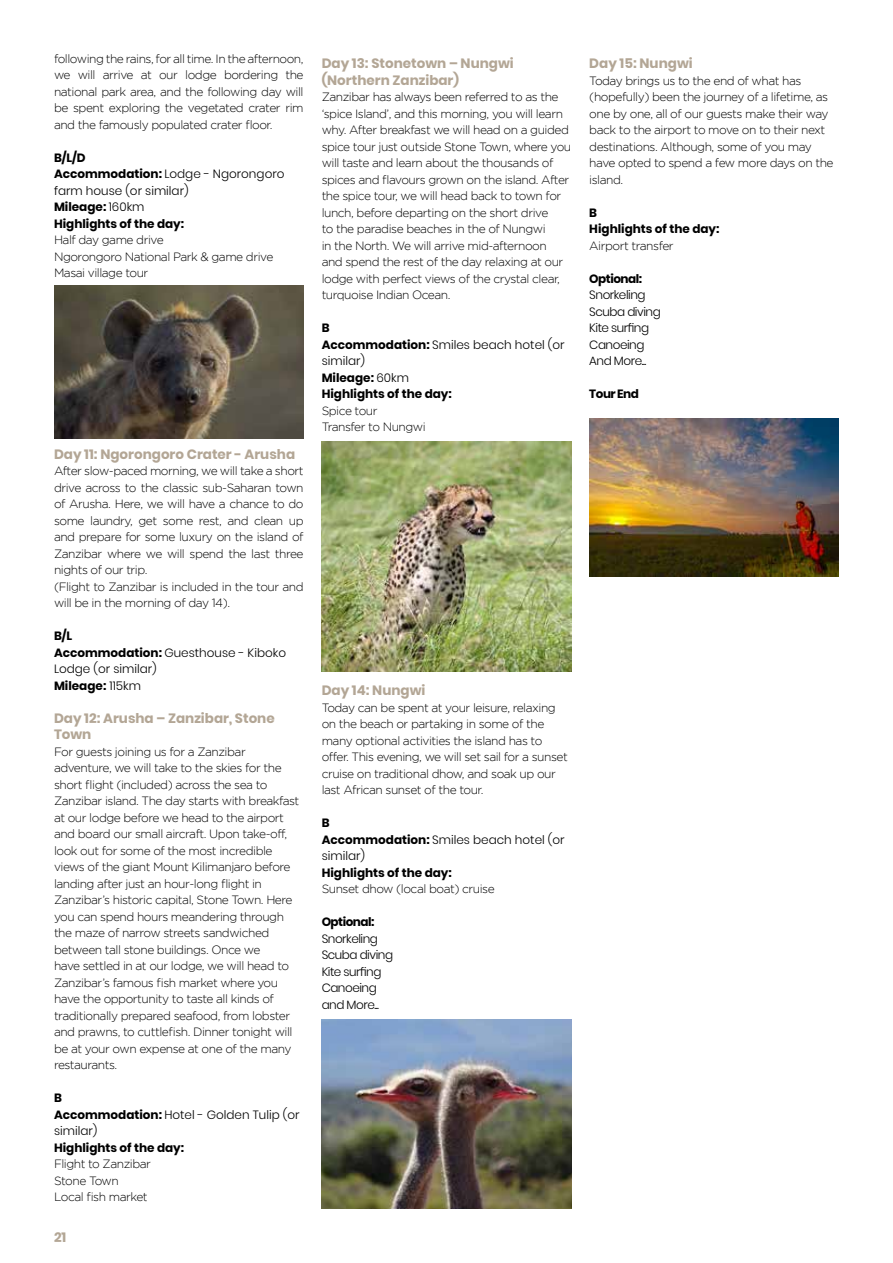
<style>
.page{position:relative;width:893px;height:1263px;background:#fff}
.page>*{position:absolute;margin:0;border:0;box-sizing:border-box;transform-origin:0 0}
.t1{font:700 13.5px/16.5px "Poppins";color:#b3a695}
.t2{font:300 12px/16.5px "Gotham";letter-spacing:-.04em;color:#000}
.t3{font:700 12px/16.5px "Poppins";color:#000}
.t4{font:300 12px/16.5px "Poppins";color:#000}
.t5{font:300 12px/16.5px "Poppins";letter-spacing:-.04em;color:#000}
.t6{font:700 12px "Poppins";letter-spacing:-.04em;color:#000}
.s1{font-weight:300}
.s2{font-weight:700}
</style>
<div class="page">
<img style="left:322px;top:1019px;width:249px;height:190px">
<img style="left:54px;top:286px;width:250px;height:153px">
<img style="left:589px;top:418px;width:250px;height:159px">
<img style="left:322px;top:442px;width:249px;height:230px">
<p class="t2" style="left:54px;top:50px;width:251px;text-align:justify">following the rains, for all time. In the afternoon, we will arrive at our lodge bordering the national park area, and the following day will be spent exploring the vegetated crater rim and the famously populated crater floor.</p>
<p class="t3" style="left:54px;top:149px;width:232px">B/L/D<br>Accommodation: <span class="s1">Lodge - Ngorongoro farm house (or similar)<br></span>Mileage: <span class="s1">160km<br></span>Highlights of the day:</p>
<p class="t2" style="left:54px;top:231px;width:221px">Half day game drive<br>Ngorongoro National Park &amp; game drive<br>Masai village tour</p>
<p class="t1" style="left:54px;top:446px;width:243px">Day 11: Ngorongoro Crater - Arusha</p>
<p class="t2" style="left:54px;top:462px;width:251px">After slow-paced morning, we will take a short drive across to the classic sub-Saharan town of Arusha. Here, we will have a chance to do some laundry, get some rest, and clean up and prepare for some luxury on the island of Zanzibar where we will spend the last three nights of our trip.<br>(Flight to Zanzibar is included in the tour and will be in the morning of day 14).</p>
<p class="t4" style="left:54px;top:628px;width:234px"><span class="s2">B/L<br>Accommodation:</span> Guesthouse - Kiboko<br>Lodge (or similar)<br><span class="s2">Mileage:</span> 115km</p>
<p class="t1" style="left:54px;top:710px;width:222px">Day 12: Arusha – Zanzibar, Stone<br>Town</p>
<p class="t2" style="left:54px;top:743px;width:247px">For guests joining us for a Zanzibar adventure, we will take to the skies for the short flight (included) across the sea to Zanzibar island. The day starts with breakfast at our lodge before we head to the airport and board our small aircraft. Upon take-off, look out for some of the most incredible views of the giant Mount Kilimanjaro before landing after just an hour-long flight in Zanzibar’s historic capital, Stone Town. Here you can spend hours meandering through the maze of narrow streets sandwiched between tall stone buildings. Once we<br>have settled in at our lodge, we will head to Zanzibar’s famous fish market where you have the opportunity to taste all kinds of traditionally prepared seafood, from lobster and prawns, to cuttlefish. Dinner tonight will be at your own expense at one of the many restaurants.</p>
<p class="t4" style="left:54px;top:1090px;width:247px"><span class="s2">B<br>Accommodation:</span> Hotel - Golden Tulip (or similar)</p>
<p class="t3" style="left:54px;top:1139px;width:132px">Highlights of the day:</p>
<p class="t2" style="left:54px;top:1155px;width:99px">Flight to Zanzibar<br>Stone Town<br>Local fish market</p>
<p class="t1" style="left:54px;top:1229px;width:14px">21</p>
<p class="t1" style="left:322px;top:55px;width:194px">Day 13: Stonetown – Nungwi (Northern Zanzibar)</p>
<p class="t2" style="left:322px;top:88px;width:251px">Zanzibar has always been referred to as the ‘spice Island’, and this morning, you will learn why. After breakfast we will head on a guided spice tour just outside Stone Town, where you will taste and learn about the thousands of spices and flavours grown on the island. After the spice tour, we will head back to town for lunch, before departing on the short drive<br>to the paradise beaches in the of Nungwi<br>in the North. We will arrive mid-afternoon<br>and spend the rest of the day relaxing at our lodge with perfect views of the crystal clear, turquoise Indian Ocean.</p>
<p class="t3" style="left:322px;top:320px;width:244px">B<br>Accommodation: <span class="s1">Smiles beach hotel (or similar)<br></span>Mileage: <span class="s1">60km<br></span>Highlights of the day:</p>
<p class="t2" style="left:322px;top:402px;width:106px">Spice tour<br>Transfer to Nungwi</p>
<p class="t1" style="left:322px;top:682px;width:105px">Day 14: Nungwi</p>
<p class="t2" style="left:322px;top:699px;width:248px">Today can be spent at your leisure, relaxing on the beach or partaking in some of the many optional activities the island has to offer. This evening, we will set sail for a sunset cruise on traditional dhow, and soak up our last African sunset of the tour.</p>
<p class="t4" style="left:322px;top:815px;width:244px"><span class="s2">B<br>Accommodation:</span> Smiles beach hotel (or similar)</p>
<p class="t3" style="left:322px;top:864px;width:132px">Highlights of the day:</p>
<p class="t2" style="left:322px;top:880px;width:175px">Sunset dhow (local boat) cruise</p>
<p class="t6" style="left:322px;top:915px;width:54px">Optional:</p>
<p class="t5" style="left:322px;top:930px;width:73px">Snorkeling<br>Scuba diving<br>Kite surfing<br>Canoeing and More...</p>
<p class="t1" style="left:589px;top:55px;width:105px">Day 15: Nungwi</p>
<p class="t2" style="left:589px;top:72px;width:246px">Today brings us to the end of what has (hopefully) been the journey of a lifetime, as one by one, all of our guests make their way back to the airport to move on to their next destinations. Although, some of you may have opted to spend a few more days on the island.</p>
<p class="t3" style="left:589px;top:204px;width:132px">B<br>Highlights of the day:</p>
<p class="t2" style="left:589px;top:237px;width:86px">Airport transfer</p>
<p class="t6" style="left:589px;top:271px;width:54px">Optional:</p>
<p class="t5" style="left:589px;top:287px;width:73px">Snorkeling<br>Scuba diving<br>Kite surfing<br>Canoeing<br>And More...</p>
<p class="t3" style="left:589px;top:386px;width:51px">Tour End</p>
</div>
